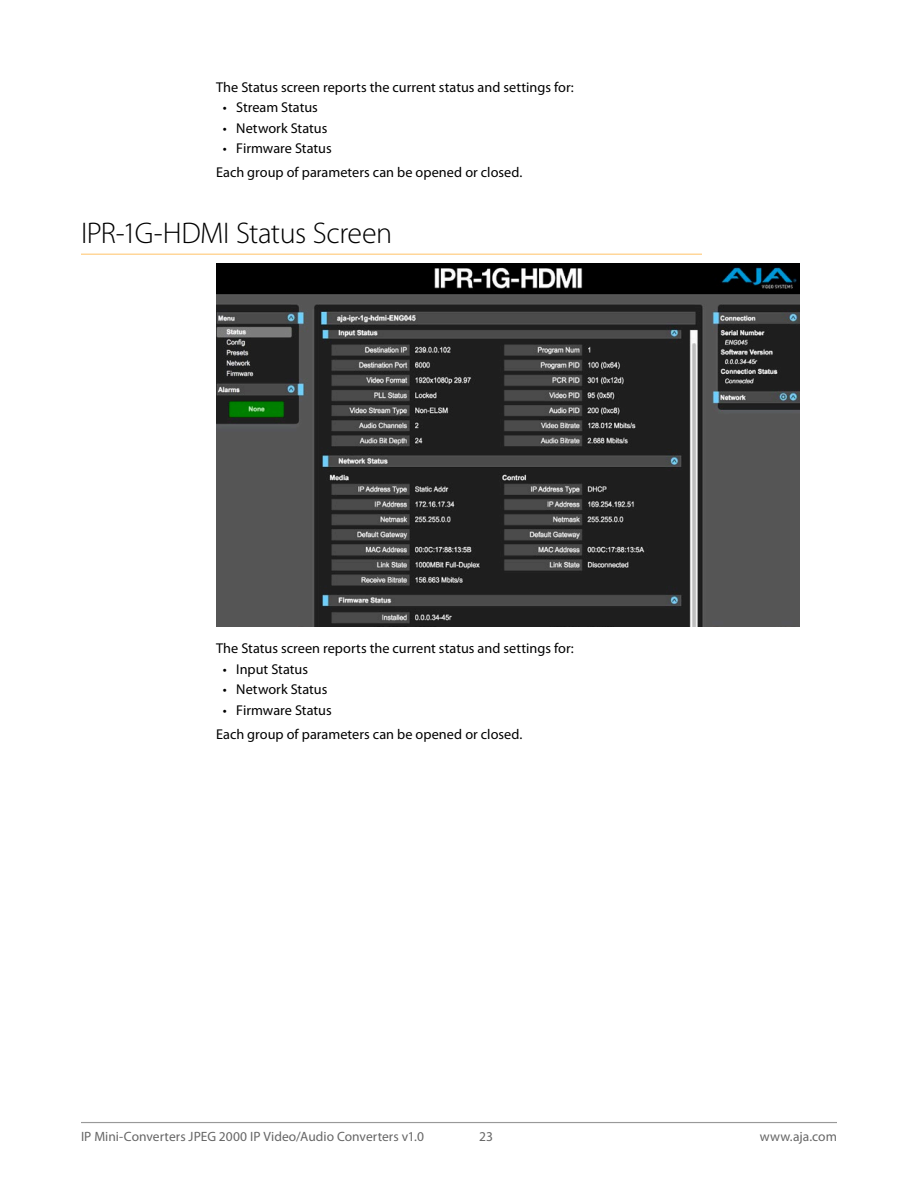
<style>
.page{position:relative;width:918px;height:1188px;background:#fff}
.page>*{position:absolute;margin:0;border:0;box-sizing:border-box;transform-origin:0 0}
._1Head{font:300 30px "Myriad Pro";letter-spacing:-.015em;color:#000}
.Body{font:14.25px "Myriad Pro";letter-spacing:.005em;color:#000}
.t1{font:13.5px "Myriad Pro";letter-spacing:.005em;color:#666}
</style>
<div class="page">
<hr style="left:81px;top:1122px;width:756px;height:1px;background:#999">
<hr style="left:81px;top:253px;width:621px;height:2px;background:#ffd699">
<img style="left:216px;top:263px;width:583px;height:363px">
<p class="Body" style="left:216px;top:78px;width:359px">The Status screen reports the current status and settings for:</p>
<p class="Body" style="left:223px;top:99px;width:97px">• Stream Status</p>
<p class="Body" style="left:223px;top:119px;width:106px">• Network Status</p>
<p class="Body" style="left:223px;top:140px;width:110px">• Firmware Status</p>
<p class="Body" style="left:216px;top:163px;width:308px">Each group of parameters can be opened or closed.</p>
<p class="_1Head" style="left:81px;top:217px;width:313px">IPR-1G-HDMI Status Screen</p>
<p class="Body" style="left:216px;top:640px;width:359px">The Status screen reports the current status and settings for:</p>
<p class="Body" style="left:223px;top:660px;width:87px">• Input Status</p>
<p class="Body" style="left:223px;top:681px;width:106px">• Network Status</p>
<p class="Body" style="left:223px;top:701px;width:110px">• Firmware Status</p>
<p class="Body" style="left:216px;top:725px;width:308px">Each group of parameters can be opened or closed.</p>
<p class="t1" style="left:81px;top:1128px;width:345px">IP Mini-Converters JPEG 2000 IP Video/Audio Converters v1.0</p>
<p class="t1" style="left:479px;top:1128px;width:15px">23</p>
<p class="t1" style="left:760px;top:1128px;width:79px">www.aja.com</p>
</div>
